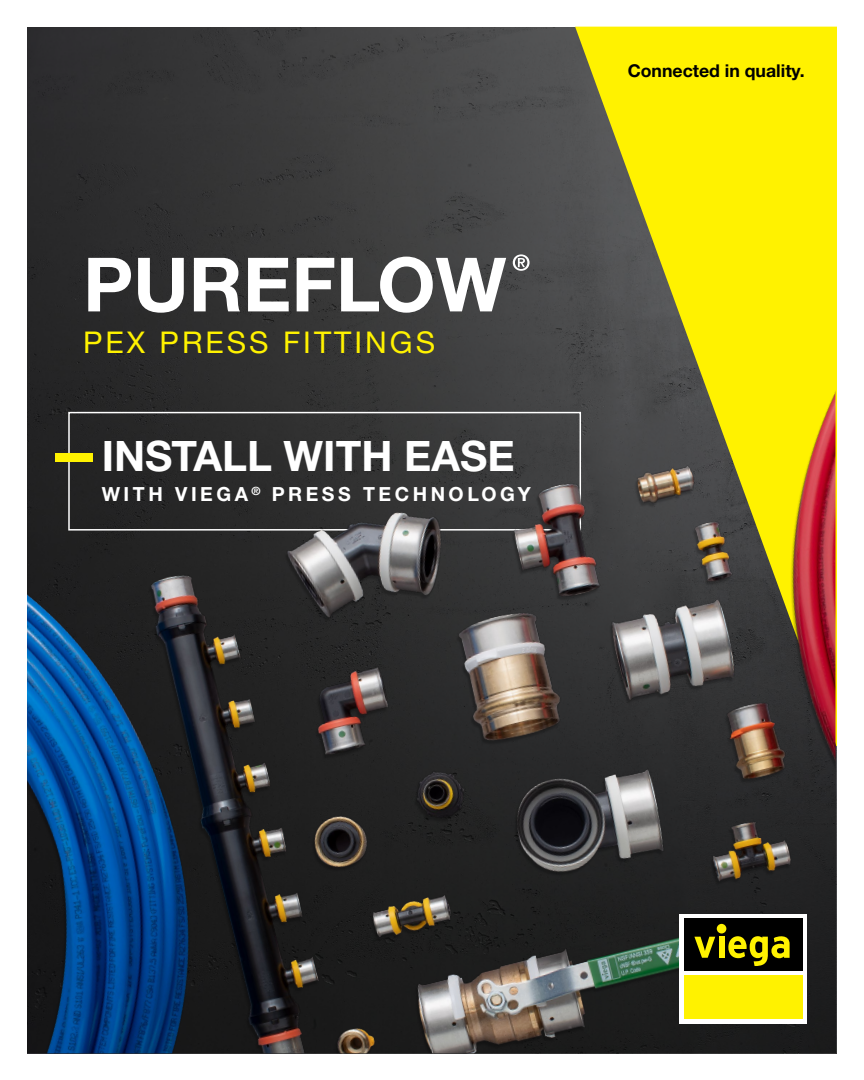
<style>
.page{position:relative;width:864px;height:1080px;background:#fff}
.page>*{position:absolute;margin:0;border:0;box-sizing:border-box;transform-origin:0 0}
.t1{font:42px "M Ying Hei PR Cfor Viega W7";color:#fff}
.t2{font:30px "M Ying Hei PR Cfor Viega W4";letter-spacing:.1em;color:#fff200}
.t3{font:19.5px "M Ying Hei PR Cfor Viega W7";letter-spacing:.18em;color:#fff}
.t4{font:17.7px "M Ying Hei PR Cfor Viega W7";color:#000}
</style>
<div class="page">
<svg style="left:27px;top:27px;width:548px;height:298px;background:#3b3b3c"></svg>
<svg style="left:575px;top:27px;width:262px;height:719px;background:#dbd111"></svg>
<img style="left:27px;top:325px;width:809px;height:728px">
<svg style="left:88px;top:254px;width:442px;height:59px"></svg>
<div style="left:680px;top:914px;width:127px;height:109px;background:#fff"></div>
<div style="left:684px;top:975px;width:119px;height:44px;background:#fff200"></div>
<div style="left:684px;top:918px;width:119px;height:53px;background:#000"></div>
<svg style="left:694px;top:937px;width:21px;height:21px"></svg>
<div style="left:719px;top:937px;width:5px;height:21px;background:#fff200"></div>
<div style="left:717px;top:924px;width:9px;height:9px;background:#fff200;border-radius:50%"></div>
<svg style="left:728px;top:936px;width:62px;height:30px"></svg>
<p class="t4" style="left:628px;top:60px;width:179px">Connected in quality.</p>
<h2 class="t2" style="left:83px;top:324px;width:354px">PEX PRESS FITTINGS</h2>
<h1 class="t1" style="left:102px;top:430px;width:414px">INSTALL WITH EASE</h1>
<p class="t3" style="left:102px;top:482px;width:431px">WITH VIEGA <sup>®</sup> PRESS TECHNOLOGY</p>
</div>
